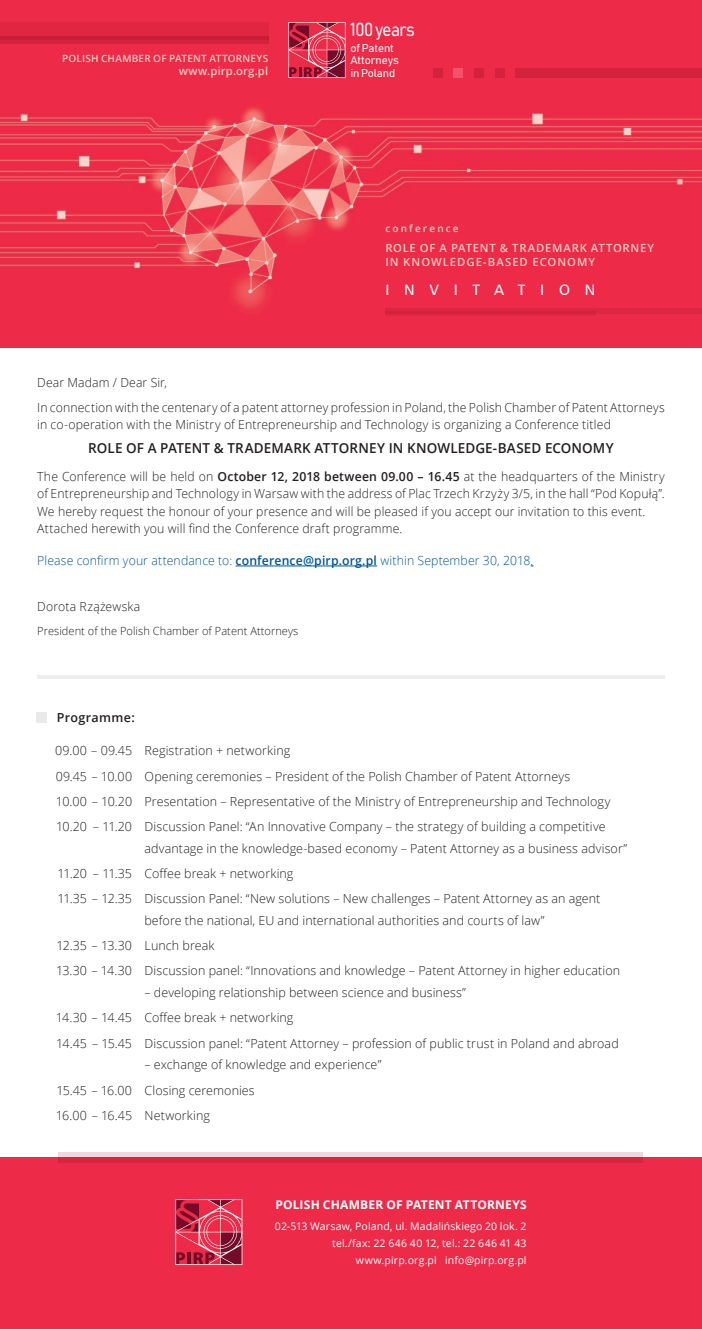
<style>
.page{position:relative;width:702px;height:1329px;background:#fff}
.page>*{position:absolute;margin:0;border:0;box-sizing:border-box;transform-origin:0 0}
.t1{font:18.5px "Bahnschrift 350 100";letter-spacing:-.03em;color:#fff;scale:.9 1}
.t2{font:15px "Humanist 777 BT Roman B";letter-spacing:.98em;color:#fff}
.t3{font:600 13.75px "Open Sans";letter-spacing:.005em;color:#231f20}
.t4{font:300 12.5px/25.2px "Open Sans";letter-spacing:.005em;color:#231f20}
.t5{font:300 12.5px "Open Sans";letter-spacing:.01em;color:#01569a}
.t6{font:600 12.5px "Open Sans";letter-spacing:.03em;color:#231f20}
.t7{font:700 12px "Open Sans";letter-spacing:.015em;color:#fff}
.t8{font:600 11.25px/13.5px "Open Sans";letter-spacing:.07em;color:#fac9bf}
.t9{font:300 11.25px "Open Sans";letter-spacing:.005em;color:#231f20}
.t10{font:11.25px/12.8px "Bahnschrift 350 100";letter-spacing:-.005em;color:#fff}
.t11{font:600 11.25px "Open Sans";letter-spacing:.015em;color:#fac9bf}
.t12{font:10.5px/17px "Open Sans";letter-spacing:.015em;color:#fff;text-align:right}
.t13{font:600 10px "Open Sans";letter-spacing:.02em;color:#fac9bf}
.t14{font:600 10px "Open Sans";letter-spacing:.215em;color:#fac9bf}
.s1{font-weight:600}
</style>
<div class="page">
<div style="left:0;top:1157px;width:702px;height:172px;background:#ed2a47"></div>
<svg style="left:58px;top:1152px;width:585px;height:10px;background:#e17f8e"></svg>
<hr style="left:37px;top:675px;width:627px;height:3px;background:#231f20">
<div style="left:37px;top:712px;width:10px;height:11px;background:#e9e9e9"></div>
<img style="left:0;top:0;width:702px;height:347px">
<hr style="left:235px;top:566px;width:142px;height:1px;background:#01569a">
<svg style="left:288px;top:22px;width:57px;height:56px;background:#ca3d56"></svg>
<div style="left:0;top:22px;width:268px;height:18px;background:#e02641"></div>
<div style="left:0;top:36px;width:268px;height:7px;background:#c71e36"></div>
<div style="left:515px;top:68px;width:187px;height:10px;background:#d3223b"></div>
<div style="left:433px;top:68px;width:10px;height:10px;background:#d3223b"></div>
<div style="left:453px;top:68px;width:10px;height:10px;background:#f0536b"></div>
<div style="left:474px;top:68px;width:10px;height:10px;background:#d3223b"></div>
<div style="left:494px;top:68px;width:10px;height:10px;background:#d3223b"></div>
<svg style="left:175px;top:1199px;width:67px;height:66px"></svg>
<div style="left:385px;top:308px;width:317px;height:5px;background:#dc2742"></div>
<svg style="left:385px;top:311px;width:211px;height:4px"></svg>
<p class="t13" style="left:62px;top:51px;width:208px">POLISH CHAMBER OF PATENT ATTORNEYS</p>
<p class="t11" style="left:179px;top:64px;width:91px">www.pirp.org.pl</p>
<h1 class="t1" style="left:350px;top:18px;width:73px">100 years</h1>
<p class="t10" style="left:350px;top:41px;width:50px">of Patent<br>Attorneys in Poland</p>
<p class="t14" style="left:385px;top:221px;width:75px">conference</p>
<p class="t8" style="left:385px;top:241px;width:270px">ROLE OF A PATENT &amp; TRADEMARK ATTORNEY<br>IN KNOWLEDGE-BASED ECONOMY</p>
<p class="t2" style="left:385px;top:280px;width:211px">INVITATION</p>
<p class="t4" style="left:37px;top:370px;width:629px;line-height:24.6px">Dear Madam / Dear Sir,<br>In connection with the centenary of a patent attorney profession in Poland, the Polish Chamber of Patent Attorneys</p>
<p class="t4" style="left:37px;top:412px;width:575px">in co-operation with the Ministry of Entrepreneurship and Technology is organizing a Conference titled</p>
<p class="t3" style="left:88px;top:438px;width:527px">ROLE OF A PATENT &amp; TRADEMARK ATTORNEY IN KNOWLEDGE-BASED ECONOMY</p>
<p class="t4" style="left:37px;top:467px;width:629px;line-height:17.5px">The Conference will be held on <span class="s1">October 12, 2018 between 09.00 – 16.45</span> at the headquarters of the Ministry of Entrepreneurship and Technology in Warsaw with the address of Plac Trzech Krzyży 3/5, in the hall “Pod Kopułą”.<br>We hereby request the honour of your presence and will be pleased if you accept our invitation to this event.<br>Attached herewith you will find the Conference draft programme.</p>
<p class="t5" style="left:37px;top:552px;width:498px">Please confirm your attendance to: <span class="s1">conference@pirp.org.pl</span> within September 30, 2018.</p>
<p class="t4" style="left:37px;top:593px;width:104px">Dorota Rzążewska</p>
<p class="t9" style="left:37px;top:624px;width:262px">President of the Polish Chamber of Patent Attorneys</p>
<p class="t6" style="left:57px;top:709px;width:80px">Programme:</p>
<p class="t4" style="left:55px;top:738px;width:556px">09.00 – 09.45 Registration + networking<br>09.45 – 10.00 Opening ceremonies – President of the Polish Chamber of Patent Attorneys<br>10.00 – 10.20 Presentation – Representative of the Ministry of Entrepreneurship and Technology 10.20 – 11.20 Discussion Panel: “An Innovative Company – the strategy of building a competitive</p>
<p class="t4" style="left:57px;top:835px;width:571px;text-indent:87px">advantage in the knowledge-based economy – Patent Attorney as a business advisor”<br>11.20 – 11.35 Coffee break + networking<br>11.35 – 12.35 Discussion Panel: “New solutions – New challenges – Patent Attorney as an agent</p>
<p class="t4" style="left:56px;top:907px;width:565px;text-indent:88px">before the national, EU and international authorities and courts of law”<br>12.35 – 13.30 Lunch break<br>13.30 – 14.30 Discussion panel: “Innovations and knowledge – Patent Attorney in higher education</p>
<p class="t4" style="left:56px;top:980px;width:564px;text-indent:88px">– developing relationship between science and business”<br>14.30 – 14.45 Coffee break + networking<br>14.45 – 15.45 Discussion panel: “Patent Attorney – profession of public trust in Poland and abroad</p>
<p class="t4" style="left:56px;top:1052px;width:327px;text-indent:89px">– exchange of knowledge and experience”<br>15.45 – 16.00 Closing ceremonies<br>16.00 – 16.45 Networking</p>
<p class="t7" style="left:275px;top:1195px;width:253px">POLISH CHAMBER OF PATENT ATTORNEYS</p>
<p class="t12" style="left:275px;top:1217px;width:253px">02-513 Warsaw, Poland, ul. Madalińskiego 20 lok. 2 tel./fax: 22 646 40 12, tel.: 22 646 41 43 www.pirp.org.pl info@pirp.org.pl</p>
</div>
